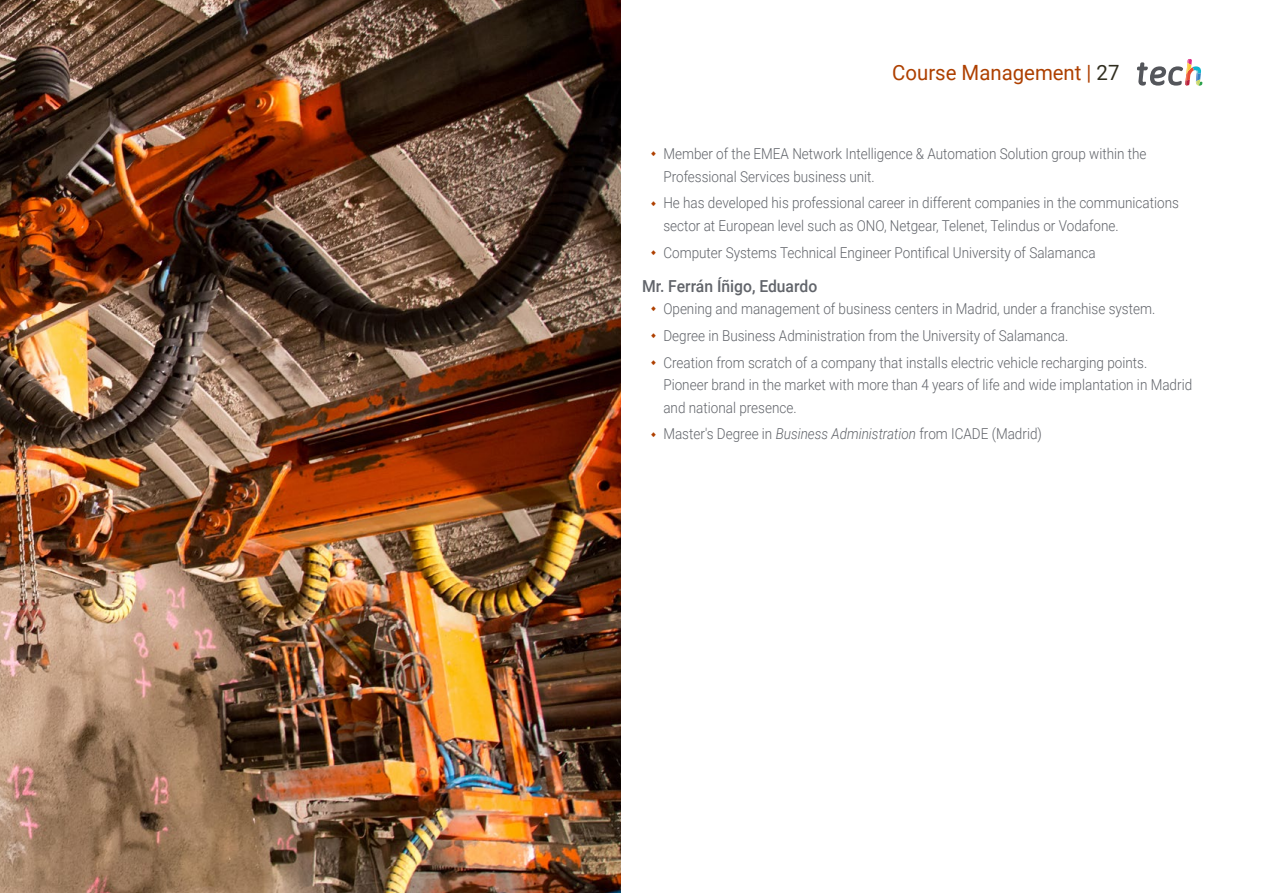
<style>
.page{position:relative;width:1263px;height:893px;background:#fff}
.page>*{position:absolute;margin:0;border:0;box-sizing:border-box;transform-origin:0 0}
.t1{font:21px "Roboto";color:#ae4000}
.t2{font:500 16.5px "Roboto";color:#61646a;scale:.95 1}
.t3{font:300 15px/22.5px "Roboto";color:#61646a;scale:.9 1}
.s1{color:#312e20}
.s2{font-style:italic}
</style>
<div class="page">
<svg style="left:1137px;top:59px;width:65px;height:27px"></svg>
<img style="left:0;top:0;width:621px;height:893px">
<h1 class="t1" style="left:892px;top:57px;width:229px">Course Management | <span class="s1">27</span></h1>
<p class="t3" style="left:663px;top:142px;width:538px">Member of the EMEA Network Intelligence &amp; Automation Solution group within the<br>Professional Services business unit.</p>
<p class="t3" style="left:663px;top:191px;width:574px">He has developed his professional career in different companies in the communications sector at European level such as ONO, Netgear, Telenet, Telindus or Vodafone.</p>
<p class="t3" style="left:663px;top:240px;width:482px">Computer Systems Technical Engineer Pontifical University of Salamanca</p>
<p class="t2" style="left:642px;top:274px;width:186px">Mr. Ferrán Íñigo, Eduardo</p>
<p class="t3" style="left:663px;top:295px;width:548px;line-height:26.7px">Opening and management of business centers in Madrid, under a franchise system.<br>Degree in Business Administration from the University of Salamanca.<br>Creation from scratch of a company that installs electric vehicle recharging points.</p>
<p class="t3" style="left:663px;top:373px;width:589px">Pioneer brand in the market with more than 4 years of life and wide implantation in Madrid and national presence.</p>
<p class="t3" style="left:663px;top:422px;width:422px">Master's Degree in <span class="s2">Business Administration</span> from ICADE (Madrid)</p>
</div>
